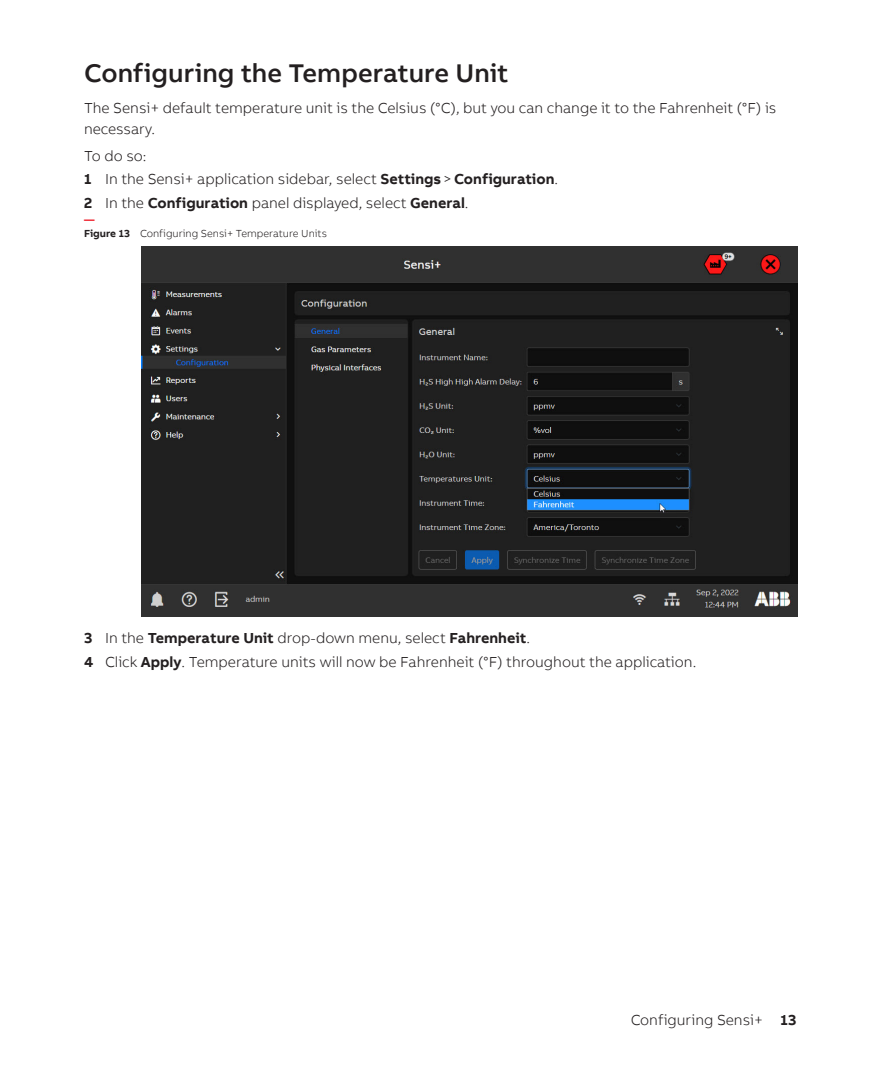
<style>
.page{position:relative;width:882px;height:1071px;background:#fff}
.page>*{position:absolute;margin:0;border:0;box-sizing:border-box;transform-origin:0 0}
.heading_1{font:500 26.25px "AB Bvoice";color:#231f20}
.body_text{font:300 14.88px/21px "AB Bvoice";color:#231f20}
.t1{font:700 14.88px "AB Bvoice";color:#231f20}
.procedure_intro{font:300 14.88px "AB Bvoice";color:#231f20}
.t2{font:300 10.5px "AB Bvoice";color:#231f20}
.figure_dash{font:700 10.5px "AB Bvoice";color:#ee1c28}
.s1{font-weight:700}
.s2{font-weight:300}
</style>
<div class="page">
<img style="left:141px;top:247px;width:657px;height:369px">
<p class="heading_1" style="left:84px;top:57px;width:426px">Configuring the Temperature Unit</p>
<p class="body_text" style="left:84px;top:98px;width:694px">The Sensi+ default temperature unit is the Celsius (°C), but you can change it to the Fahrenheit (°F) is necessary.</p>
<p class="procedure_intro" style="left:84px;top:147px;width:64px">To do so:</p>
<p class="body_text" style="left:84px;top:169px;width:476px"><span class="s1">1</span> In the Sensi+ application sidebar, select <span class="s1">Settings</span>&gt;<span class="s1">Configuration</span>.</p>
<p class="body_text" style="left:84px;top:192px;width:386px"><span class="s1">2</span> In the <span class="s1">Configuration</span> panel displayed, select <span class="s1">General</span>.</p>
<p class="figure_dash" style="left:84px;top:213px;width:12px">—</p>
<p class="t2" style="left:84px;top:227px;width:245px"><span class="s1">Figure 13</span> Configuring Sensi+ Temperature Units</p>
<p class="t1" style="left:84px;top:629px;width:448px">3 <span class="s2">In the</span> Temperature Unit <span class="s2">drop-down menu, select</span> Fahrenheit<span class="s2">.</span></p>
<p class="body_text" style="left:84px;top:651px;width:614px"><span class="s1">4</span> Click <span class="s1">Apply</span>. Temperature units will now be Fahrenheit (°F) throughout the application.</p>
<p class="body_text" style="left:631px;top:1010px;width:167px">Configuring Sensi+ <span class="s1">13</span></p>
</div>
